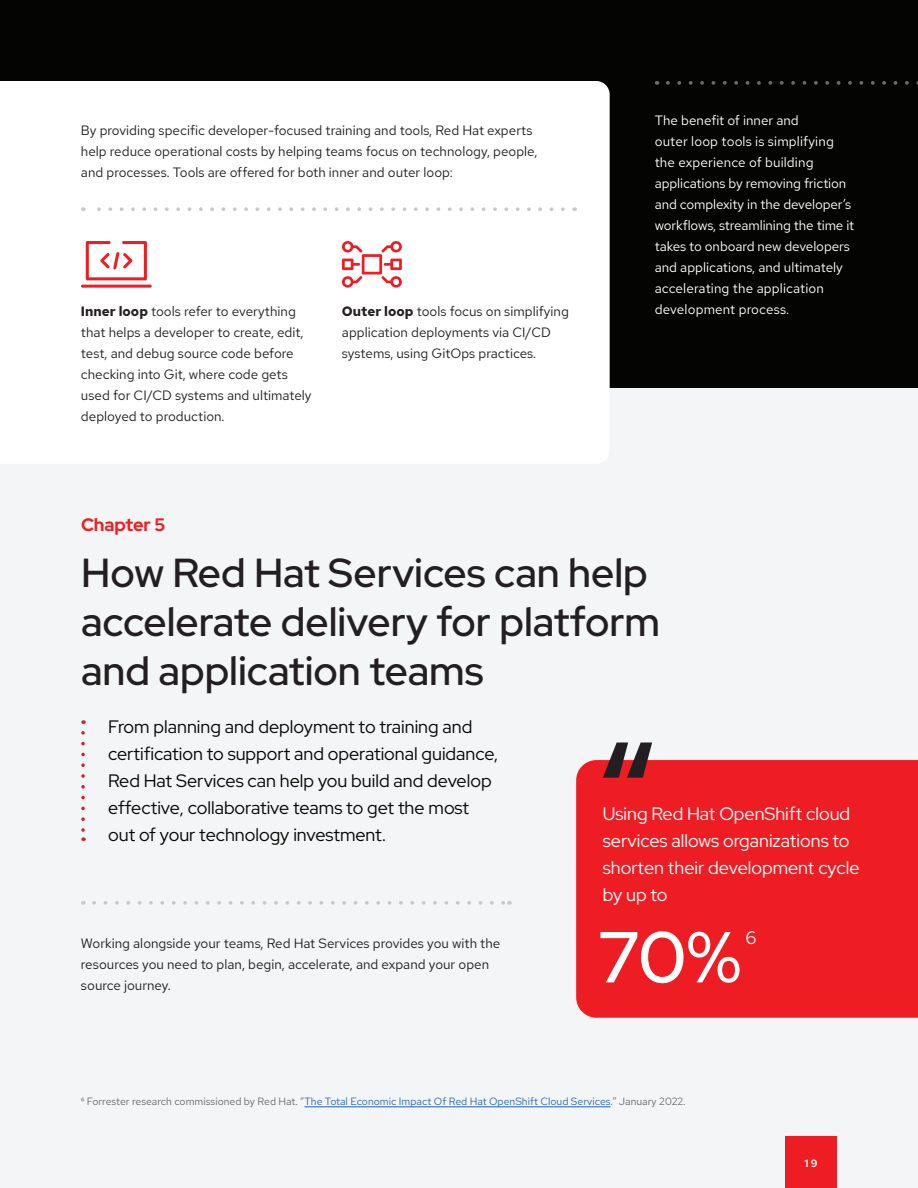
<style>
.page{position:relative;width:918px;height:1188px;background:#040503}
.page>*{position:absolute;margin:0;border:0;box-sizing:border-box;transform-origin:0 0}
.t1{font:600 72px "Red Hat Display";color:#fff}
.t2{font:500 40.5px/48.6px "Red Hat Display";color:#231f20}
.t3{font:18px/27px "Red Hat Display";color:#040503}
.t4{font:18px/27px "Red Hat Display";color:#fff}
.t5{font:700 18px "Red Hat Display";color:#ee1d23}
.t6{font:13.5px/21px "Red Hat Text";color:#231f20}
.t7{font:13.5px/21px "Red Hat Text";letter-spacing:-.005em;color:#fff}
.t8{font:10.5px "Red Hat Text";color:#6b6b6c}
.t9{font:700 10.5px "Red Hat Display";color:#fff}
.s1{font-weight:700}
.s2{color:#2a67b2}
</style>
<div class="page">
<div style="left:0;top:389px;width:918px;height:799px;background:#f4f5f6"></div>
<svg style="left:94px;top:901px;width:409px;height:4px"></svg>
<div style="left:0;top:81px;width:610px;height:382px;background:#fff"></div>
<svg style="left:83px;top:207px;width:480px;height:4px;background:#f2f2f1"></svg>
<svg style="left:80px;top:241px;width:72px;height:47px;background:#fac1c3"></svg>
<svg style="left:668px;top:81px;width:250px;height:4px"></svg>
<svg style="left:81px;top:733px;width:4px;height:108px"></svg>
<div style="left:576px;top:760px;width:342px;height:258px;background:#ee1d23"></div>
<svg style="left:603px;top:742px;width:49px;height:36px"></svg>
<div style="left:785px;top:1136px;width:52px;height:52px;background:#ee1d23"></div>
<svg style="left:342px;top:239px;width:60px;height:51px;background:#fac1c3"></svg>
<hr style="left:304px;top:1106px;width:307px;height:1px;background:#2a67b2">
<p class="t6" style="left:81px;top:120px;width:458px">By providing specific developer-focused training and tools, Red Hat experts help reduce operational costs by helping teams focus on technology, people, and processes. Tools are offered for both inner and outer loop:</p>
<p class="t6" style="left:81px;top:301px;width:232px"><span class="s1">Inner loop</span> tools refer to everything that helps a developer to create, edit, test, and debug source code before checking into Git, where code gets used for CI/CD systems and ultimately deployed to production.</p>
<p class="t6" style="left:342px;top:301px;width:228px"><span class="s1">Outer loop</span> tools focus on simplifying application deployments via CI/CD systems, using GitOps practices.</p>
<h3 class="t5" style="left:81px;top:513px;width:86px">Chapter 5</h3>
<p class="t7" style="left:655px;top:109px;width:201px">The benefit of inner and<br>outer loop tools is simplifying the experience of building applications by removing friction and complexity in the developer’s workflows, streamlining the time it takes to onboard new developers and applications, and ultimately accelerating the application development process.</p>
<h2 class="t2" style="left:81px;top:548px;width:581px">How Red Hat Services can help accelerate delivery for platform and application teams</h2>
<h3 class="t3" style="left:108px;top:713px;width:392px">From planning and deployment to training and certification to support and operational guidance, Red Hat Services can help you build and develop effective, collaborative teams to get the most out of your technology investment.</h3>
<p class="t6" style="left:81px;top:933px;width:421px">Working alongside your teams, Red Hat Services provides you with the resources you need to plan, begin, accelerate, and expand your open source journey.</p>
<h3 class="t4" style="left:603px;top:800px;width:258px">Using Red Hat OpenShift cloud services allows organizations to shorten their development cycle by up to</h3>
<h1 class="t1" style="left:598px;top:910px;width:144px">70%</h1>
<h3 class="t4" style="left:745px;top:924px;width:13px">6</h3>
<p class="t8" style="left:81px;top:1094px;width:606px">⁶ Forrester research commissioned by Red Hat. “<span class="s2">The Total Economic Impact Of Red Hat OpenShift Cloud Services</span>.” January 2022.</p>
<p class="t9" style="left:805px;top:1156px;width:14px">19</p>
</div>
